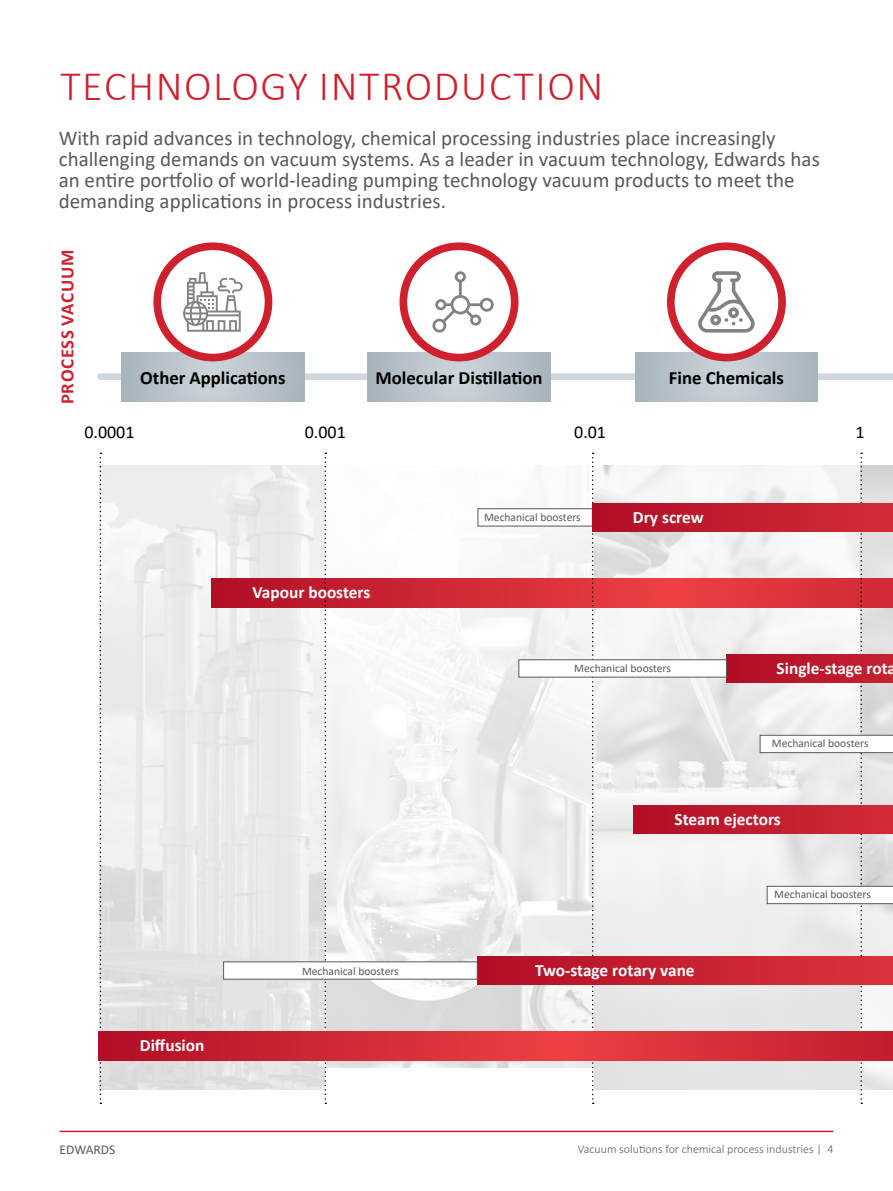
<style>
.page{position:relative;width:893px;height:1191px;background:#fff}
.page>*{position:absolute;margin:0;border:0;box-sizing:border-box;transform-origin:0 0}
.t1{font:300 42px "Calibri";letter-spacing:.04em;color:#cf202e}
.t2{font:21px/21px "Calibri";color:#58595b}
.t3{font:700 18.75px "Calibri";color:#000}
.t4{font:700 18.75px "Calibri";letter-spacing:.04em;color:#cf202e}
.t5{font:18px "Calibri";color:#000}
.t6{font:700 17.25px "Calibri";color:#fff}
.t7{font:13.5px "Calibri";color:#58595b}
.t8{font:300 12px "Calibri";color:#58595b}
.t9{font:11.55px "Calibri";color:#58595b}
</style>
<div class="page">
<hr style="left:60px;top:1130px;width:773px;height:2px;background:#cf202e">
<svg style="left:97px;top:373px;width:796px;height:7px;background:#d1d8dd"></svg>
<svg style="left:122px;top:352px;width:182px;height:49px;background:#b9c3c9"></svg>
<svg style="left:635px;top:352px;width:183px;height:49px;background:#b8c3c9"></svg>
<svg style="left:368px;top:352px;width:182px;height:49px;background:#b9c3c9"></svg>
<div style="left:400px;top:242px;width:118px;height:119px;background:#cf202e;border-radius:50%"></div>
<div style="left:407px;top:250px;width:104px;height:104px;background:#fff;border-radius:50%"></div>
<div style="left:667px;top:242px;width:119px;height:119px;background:#cf202e;border-radius:50%"></div>
<div style="left:675px;top:250px;width:103px;height:104px;background:#fff;border-radius:50%"></div>
<img style="left:594px;top:465px;width:166px;height:624px">
<img style="left:326px;top:508px;width:266px;height:559px">
<img style="left:101px;top:465px;width:224px;height:624px">
<svg style="left:100px;top:452px;width:1px;height:652px"></svg>
<svg style="left:212px;top:578px;width:548px;height:29px;background:#d22b37"></svg>
<svg style="left:325px;top:452px;width:1px;height:652px"></svg>
<svg style="left:592px;top:452px;width:2px;height:652px"></svg>
<div style="left:727px;top:654px;width:166px;height:29px;background:#b31027"></div>
<div style="left:634px;top:805px;width:259px;height:28px;background:#b9162b"></div>
<svg style="left:478px;top:956px;width:282px;height:28px;background:#bf1b2d"></svg>
<svg style="left:99px;top:1031px;width:661px;height:29px;background:#d32c37"></svg>
<div style="left:478px;top:508px;width:115px;height:18px;background:#fff;border:1px solid #58595b"></div>
<div style="left:518px;top:659px;width:209px;height:18px;background:#fff;border:1px solid #58595b"></div>
<svg style="left:760px;top:452px;width:133px;height:652px"></svg>
<div style="left:223px;top:961px;width:255px;height:18px;background:#fff;border:1px solid #58595b"></div>
<div style="left:593px;top:504px;width:300px;height:27px;background:linear-gradient(to right,#b10e26,#d32d38)"></div>
<svg style="left:432px;top:271px;width:62px;height:61px"></svg>
<svg style="left:698px;top:271px;width:57px;height:61px"></svg>
<div style="left:153px;top:242px;width:119px;height:119px;background:#cf202e;border-radius:50%"></div>
<div style="left:161px;top:250px;width:104px;height:104px;background:#fff;border-radius:50%"></div>
<svg style="left:183px;top:272px;width:60px;height:60px"></svg>
<h1 class="t1" style="left:60px;top:60px;width:544px">TECHNOLOGY INTRODUCTION</h1>
<p class="t2" style="left:59px;top:127px;width:763px">With rapid advances in technology, chemical processing industries place increasingly challenging demands on vacuum systems. As a leader in vacuum technology, Edwards has an entire portfolio of world-leading pumping technology vacuum products to meet the demanding applications in process industries.</p>
<p class="t4" style="left:54px;top:404px;width:156px;rotate:-90deg">PROCESS VACUUM</p>
<p class="t5" style="left:84px;top:419px;width:52px">0.0001</p>
<p class="t5" style="left:305px;top:419px;width:43px">0.001</p>
<p class="t5" style="left:574px;top:419px;width:33px">0.01</p>
<p class="t5" style="left:855px;top:419px;width:11px">1</p>
<p class="t3" style="left:140px;top:364px;width:147px">Other Applications</p>
<p class="t3" style="left:375px;top:364px;width:169px">Molecular Distillation</p>
<p class="t3" style="left:669px;top:364px;width:117px">Fine Chemicals</p>
<p class="t6" style="left:253px;top:580px;width:119px">Vapour boosters</p>
<p class="t6" style="left:140px;top:1033px;width:66px">Diffusion</p>
<p class="t9" style="left:302px;top:963px;width:98px">Mechanical boosters</p>
<p class="t9" style="left:484px;top:509px;width:98px">Mechanical boosters</p>
<p class="t6" style="left:633px;top:505px;width:72px">Dry screw</p>
<p class="t9" style="left:574px;top:660px;width:98px">Mechanical boosters</p>
<p class="t6" style="left:777px;top:655px;width:121px">Single-stage rota</p>
<p class="t9" style="left:772px;top:735px;width:98px">Mechanical boosters</p>
<p class="t6" style="left:675px;top:806px;width:108px">Steam ejectors</p>
<p class="t6" style="left:535px;top:957px;width:161px">Two-stage rotary vane</p>
<p class="t9" style="left:774px;top:886px;width:98px">Mechanical boosters</p>
<p class="t7" style="left:60px;top:1140px;width:57px">EDWARDS</p>
<p class="t8" style="left:578px;top:1141px;width:257px">Vacuum solutions for chemical process industries | 4</p>
</div>
